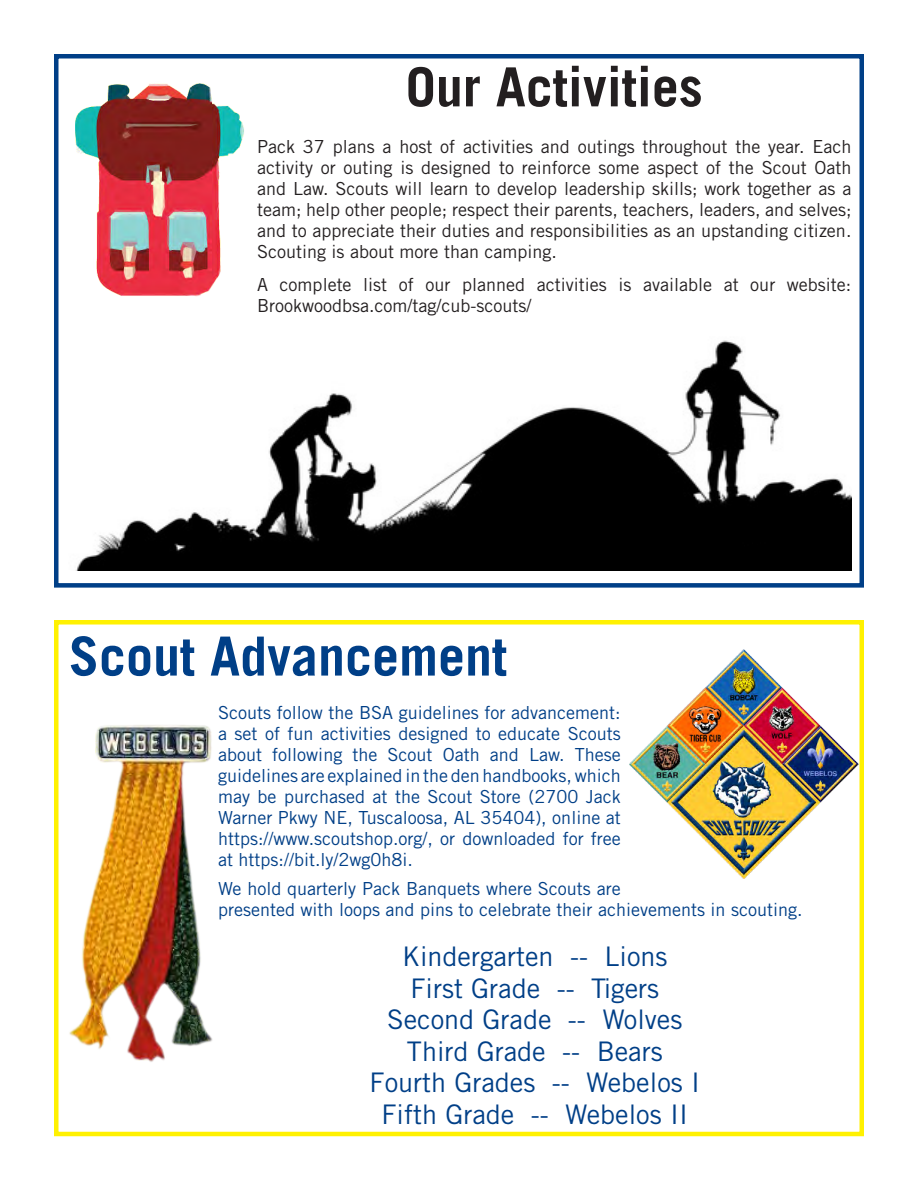
<style>
.page{position:relative;width:918px;height:1188px;background:#fff}
.page>*{position:absolute;margin:0;border:0;box-sizing:border-box;transform-origin:0 0}
.t1{font:700 54px "Trade Gothic";color:#003f87}
.t2{font:700 54px "Trade Gothic";color:#231f20}
.t3{font:27px "Trade Gothic";color:#003f87}
.t4{font:18px/21px "Trade Gothic";color:#231f20;text-align:justify}
.t5{font:18px/21px "Trade Gothic";color:#003f87;text-align:justify}
</style>
<div class="page">
<div style="left:54px;top:54px;width:810px;height:534px;border:4px solid #003f87"></div>
<div style="left:54px;top:620px;width:810px;height:516px;border:4px solid #fff101"></div>
<img style="left:630px;top:650px;width:228px;height:228px">
<img style="left:69px;top:725px;width:144px;height:337px">
<img style="left:76px;top:340px;width:776px;height:230px">
<img style="left:76px;top:83px;width:168px;height:214px">
<p class="t2" style="left:406px;top:54px;width:299px">Our Activities</p>
<p class="t4" style="left:257px;top:136px;width:596px">Pack 37 plans a host of activities and outings throughout the year. Each activity or outing is designed to reinforce some aspect of the Scout Oath and Law. Scouts will learn to develop leadership skills; work together as a team; help other people; respect their parents, teachers, leaders, and selves; and to appreciate their duties and responsibilities as an upstanding citizen.<br>Scouting is about more than camping.</p>
<p class="t4" style="left:257px;top:274px;width:596px">A complete list of our planned activities is available at our website:<br>Brookwoodbsa.com/tag/cub-scouts/</p>
<p class="t1" style="left:69px;top:623px;width:440px">Scout Advancement</p>
<p class="t5" style="left:218px;top:702px;width:404px">Scouts follow the BSA guidelines for advancement: a set of fun activities designed to educate Scouts about following the Scout Oath and Law. These guidelines are explained in the den handbooks, which may be purchased at the Scout Store (2700 Jack Warner Pkwy NE, Tuscaloosa, AL 35404), online at https://www.scoutshop.org/, or downloaded for free at https://bit.ly/2wg0h8i.</p>
<p class="t5" style="left:218px;top:877px;width:586px">We hold quarterly Pack Banquets where Scouts are<br>presented with loops and pins to celebrate their achievements in scouting.</p>
<p class="t3" style="left:402px;top:940px;width:267px">Kindergarten -- Lions</p>
<p class="t3" style="left:411px;top:972px;width:250px">First Grade -- Tigers</p>
<p class="t3" style="left:387px;top:1004px;width:297px">Second Grade -- Wolves</p>
<p class="t3" style="left:407px;top:1035px;width:257px">Third Grade -- Bears</p>
<p class="t3" style="left:370px;top:1067px;width:332px">Fourth Grades -- Webelos I</p>
<p class="t3" style="left:382px;top:1098px;width:308px">Fifth Grade -- Webelos II</p>
</div>
